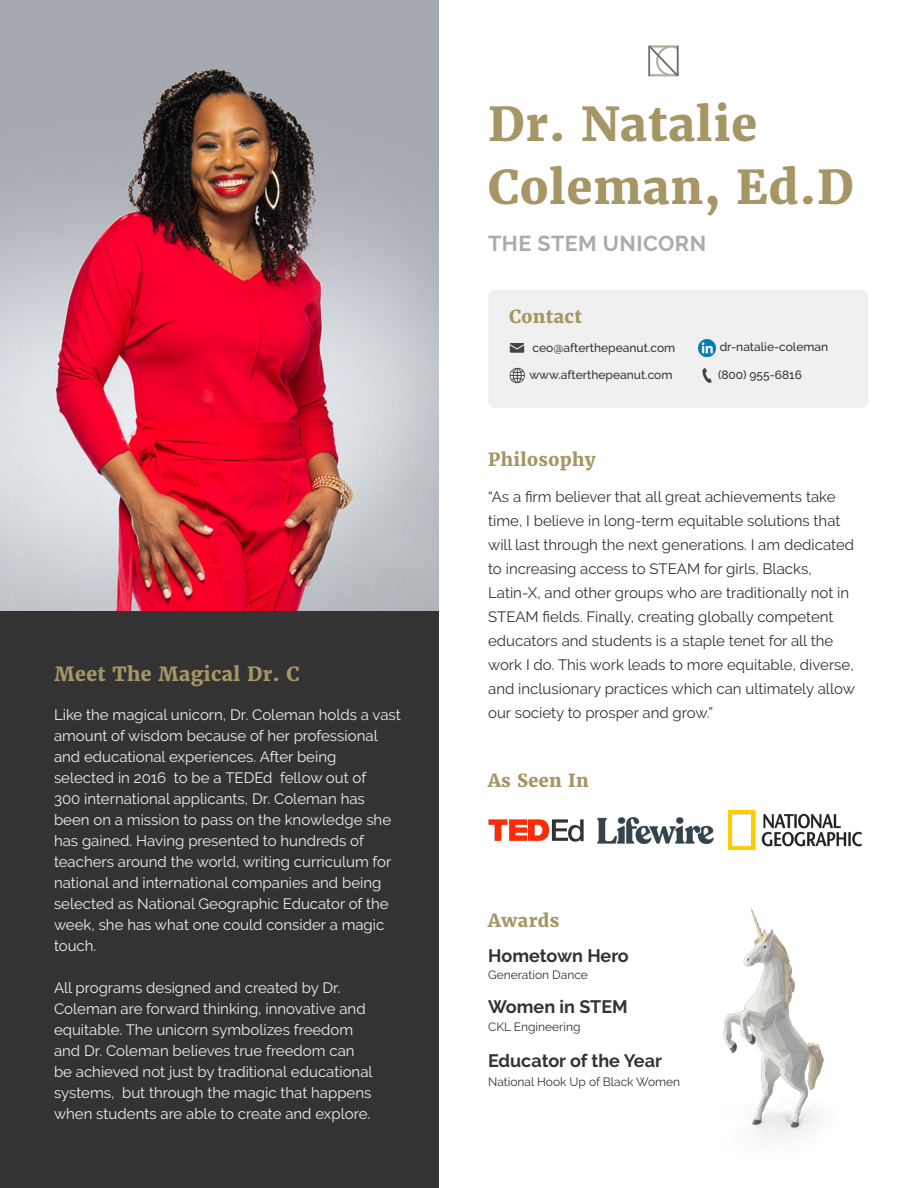
<style>
.page{position:relative;width:918px;height:1188px;background:#fff}
.page>*{position:absolute;margin:0;border:0;box-sizing:border-box;transform-origin:0 0}
.t1{font:800 46.5px "Merriweather";letter-spacing:.02em;color:#a69665}
.t2{font:700 21.6px "Raleway";letter-spacing:.02em;color:#acacac}
.t3{font:800 19.5px "Merriweather";letter-spacing:.02em;color:#a69665}
.t4{font:700 18px "Raleway";color:#333}
.t5{font:800 18px "Merriweather";letter-spacing:.02em;color:#a69665}
.t6{font:15px/21px "Raleway";color:#f0f0f0}
.t7{font:15px/24px "Raleway";color:#333}
.t8{font:500 12px "Raleway";color:#333}
.t9{font:12px "Raleway";color:#333}
</style>
<div class="page">
<div style="left:488px;top:289px;width:380px;height:119px;background:#f0f0f0;border-radius:7px"></div>
<div style="left:0;top:611px;width:438px;height:577px;background:#333"></div>
<img style="left:0;top:0;width:438px;height:611px">
<img style="left:699px;top:340px;width:16px;height:16px">
<img style="left:598px;top:817px;width:115px;height:26px">
<img style="left:729px;top:811px;width:132px;height:39px">
<img style="left:488px;top:819px;width:95px;height:23px">
<img style="left:723px;top:908px;width:101px;height:229px">
<img style="left:648px;top:45px;width:31px;height:32px">
<svg style="left:510px;top:343px;width:14px;height:10px"></svg>
<svg style="left:702px;top:368px;width:10px;height:15px"></svg>
<svg style="left:509px;top:367px;width:16px;height:17px"></svg>
<p class="t3" style="left:55px;top:661px;width:247px">Meet The Magical Dr. C</p>
<p class="t6" style="left:54px;top:705px;width:348px">Like the magical unicorn, Dr. Coleman holds a vast amount of wisdom because of her professional and educational experiences. After being<br>selected in 2016 to be a TEDEd fellow out of<br>300 international applicants, Dr. Coleman has been on a mission to pass on the knowledge she has gained. Having presented to hundreds of teachers around the world, writing curriculum for national and international companies and being selected as National Geographic Educator of the week, she has what one could consider a magic touch.</p>
<p class="t6" style="left:54px;top:978px;width:320px">All programs designed and created by Dr.<br>Coleman are forward thinking, innovative and equitable. The unicorn symbolizes freedom and Dr. Coleman believes true freedom can be achieved not just by traditional educational systems, but through the magic that happens when students are able to create and explore.</p>
<p class="t1" style="left:488px;top:94px;width:271px">Dr. Natalie</p>
<p class="t1" style="left:488px;top:157px;width:367px">Coleman, Ed.D</p>
<p class="t2" style="left:488px;top:231px;width:219px">THE STEM UNICORN</p>
<p class="t5" style="left:509px;top:305px;width:74px">Contact</p>
<p class="t8" style="left:720px;top:340px;width:110px">dr-natalie-coleman</p>
<p class="t8" style="left:533px;top:341px;width:144px">ceo@afterthepeanut.com</p>
<p class="t8" style="left:529px;top:368px;width:145px">www.afterthepeanut.com</p>
<p class="t8" style="left:718px;top:368px;width:85px">(800) 955-6816</p>
<p class="t5" style="left:488px;top:448px;width:109px">Philosophy</p>
<p class="t7" style="left:488px;top:485px;width:368px">“As a firm believer that all great achievements take time, I believe in long-term equitable solutions that will last through the next generations. I am dedicated to increasing access to STEAM for girls, Blacks, Latin-X, and other groups who are traditionally not in STEAM fields. Finally, creating globally competent educators and students is a staple tenet for all the work I do. This work leads to more equitable, diverse, and inclusionary practices which can ultimately allow our society to prosper and grow.”</p>
<p class="t5" style="left:488px;top:769px;width:102px">As Seen In</p>
<p class="t5" style="left:488px;top:908px;width:73px">Awards</p>
<p class="t4" style="left:488px;top:945px;width:142px">Hometown Hero</p>
<p class="t9" style="left:488px;top:968px;width:101px">Generation Dance</p>
<p class="t4" style="left:488px;top:997px;width:141px">Women in STEM</p>
<p class="t4" style="left:488px;top:1050px;width:175px">Educator of the Year</p>
<p class="t9" style="left:488px;top:1020px;width:94px">CKL Engineering</p>
<p class="t9" style="left:488px;top:1074px;width:194px">National Hook Up of Black Women</p>
</div>
